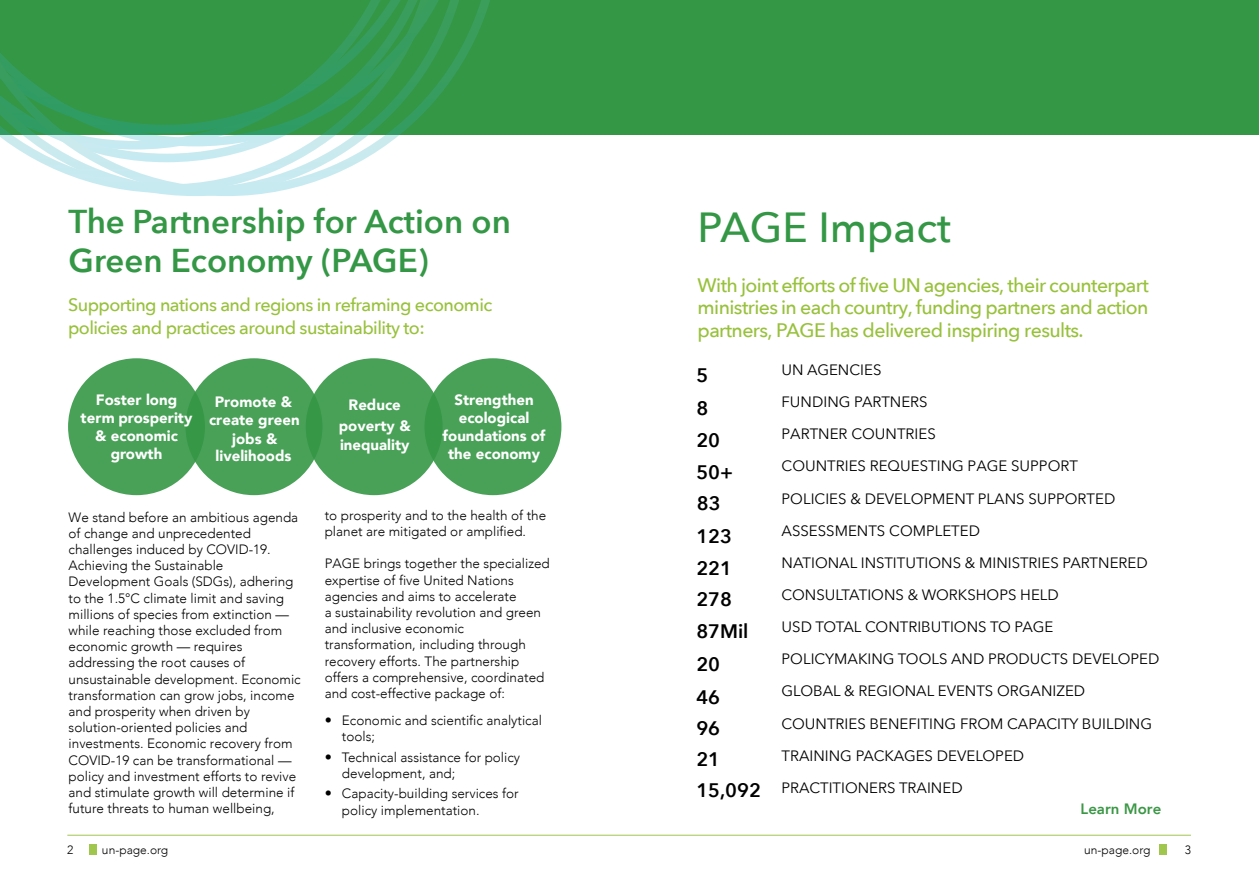
<style>
.page{position:relative;width:1259px;height:893px;background:#fff}
.page>*{position:absolute;margin:0;border:0;box-sizing:border-box;transform-origin:0 0}
.HEAD_XL{font:500 42px "Avenir Next";color:#349745}
.BODY_HIGHLIGHTS{font:600 33px/39.6px "Avenir Next";color:#349745}
.HEAD_XL-2{font:500 19.5px/22.5px "Avenir Next";letter-spacing:-.03em;color:#98c13c;text-align:justify}
.BODY_HIGHLIGHTS-2{font:600 19.5px "Avenir Next";color:#000}
.BODY_HIGHLIGHTS-3{font:500 18px/22.5px "Avenir Next";letter-spacing:-.03em;color:#98c13c}
.BODY_HIGHLIGHTS-4{font:15px/32.1px "Avenir Next";color:#000}
.BODY{font:900 15px/18px "Avenir";color:#fff;text-align:center}
.t1{font:800 15px "Avenir";color:#3a9745}
.BODY-2{font:300 13.5px/16.2px "Avenir";color:#000}
.t2{font:300 12px "Avenir";color:#000}
.s1{font-size:14.25px}
</style>
<div class="page">
<div style="left:89px;top:844px;width:8px;height:11px;background:#a1c64d"></div>
<div style="left:1159px;top:844px;width:8px;height:11px;background:#a1c64d"></div>
<div style="left:0;top:0;width:1259px;height:135px;background:#349745"></div>
<svg style="left:0;top:0;width:490px;height:196px"></svg>
<hr style="left:67px;top:835px;width:1124px;height:1px;background:#a1c64d">
<div style="left:68px;top:358px;width:137px;height:137px;background:#48a157;border-radius:50%"></div>
<div style="left:306px;top:358px;width:137px;height:137px;background:#48a157;border-radius:50%"></div>
<svg style="left:185px;top:358px;width:137px;height:137px;background:#46a055"></svg>
<div style="left:424px;top:358px;width:137px;height:137px;background:#48a157;border-radius:50%"></div>
<p class="BODY_HIGHLIGHTS" style="left:69px;top:201px;width:444px">The Partnership for Action on<br>Green Economy (PAGE)</p>
<p class="BODY_HIGHLIGHTS-3" style="left:68px;top:293px;width:426px">Supporting nations and regions in reframing economic policies and practices around sustainability to:</p>
<p class="BODY" style="left:81px;top:391px;width:113px">Foster long term prosperity &amp; economic growth</p>
<p class="BODY" style="left:209px;top:392px;width:92px;line-height:18.6px">Promote &amp; create green jobs &amp;</p>
<p class="BODY" style="left:216px;top:447px;width:77px">livelihoods</p>
<p class="BODY" style="left:339px;top:394px;width:73px;line-height:20.2px">Reduce poverty &amp; inequality</p>
<p class="BODY" style="left:443px;top:390px;width:104px">Strengthen ecological foundations of the economy</p>
<p class="BODY-2" style="left:69px;top:509px;width:234px">We stand before an ambitious agenda of change and unprecedented challenges induced by COVID-19.<br>Achieving the Sustainable Development Goals (SDGs), adhering to the 1.5°C climate limit and saving millions of species from extinction — while reaching those excluded from economic growth — requires addressing the root causes of unsustainable development. Economic transformation can grow jobs, income and prosperity when driven by solution-oriented policies and investments. Economic recovery from COVID-19 can be transformational — policy and investment efforts to revive and stimulate growth will determine if future threats to human wellbeing,</p>
<p class="BODY-2" style="left:325px;top:507px;width:223px">to prosperity and to the health of the planet are mitigated or amplified.</p>
<p class="BODY-2" style="left:325px;top:556px;width:227px">PAGE brings together the specialized expertise of five United Nations agencies and aims to accelerate<br>a sustainability revolution and green and inclusive economic transformation, including through recovery efforts. The partnership offers a comprehensive, coordinated and cost-effective package of:</p>
<p class="BODY-2" style="left:342px;top:712px;width:202px;text-indent:-17px"><span class="s1">•</span> Economic and scientific analytical tools;</p>
<p class="BODY-2" style="left:342px;top:749px;width:180px;text-indent:-17px"><span class="s1">•</span> Technical assistance for policy development, and;</p>
<p class="BODY-2" style="left:342px;top:785px;width:178px;line-height:17px;text-indent:-17px"><span class="s1">•</span> Capacity-building services for policy implementation.</p>
<p class="HEAD_XL" style="left:697px;top:191px;width:255px">PAGE Impact</p>
<p class="HEAD_XL-2" style="left:697px;top:273px;width:453px">With joint efforts of five UN agencies, their counterpart ministries in each country, funding partners and action partners, PAGE has delivered inspiring results.</p>
<p class="BODY_HIGHLIGHTS-2" style="left:696px;top:359px;width:13px">5</p>
<p class="BODY_HIGHLIGHTS-2" style="left:696px;top:392px;width:13px">8</p>
<p class="BODY_HIGHLIGHTS-2" style="left:696px;top:423px;width:25px">20</p>
<p class="BODY_HIGHLIGHTS-2" style="left:696px;top:456px;width:38px">50+</p>
<p class="BODY_HIGHLIGHTS-2" style="left:697px;top:487px;width:25px">83</p>
<p class="BODY_HIGHLIGHTS-2" style="left:696px;top:520px;width:37px">123</p>
<p class="BODY_HIGHLIGHTS-2" style="left:696px;top:551px;width:37px">221</p>
<p class="BODY_HIGHLIGHTS-2" style="left:696px;top:582px;width:37px">278</p>
<p class="BODY_HIGHLIGHTS-2" style="left:696px;top:614px;width:54px">87Mil</p>
<p class="BODY_HIGHLIGHTS-2" style="left:696px;top:647px;width:25px">20</p>
<p class="BODY_HIGHLIGHTS-2" style="left:696px;top:680px;width:25px">46</p>
<p class="BODY_HIGHLIGHTS-2" style="left:696px;top:712px;width:25px">96</p>
<p class="BODY_HIGHLIGHTS-2" style="left:696px;top:742px;width:25px">21</p>
<p class="BODY_HIGHLIGHTS-2" style="left:696px;top:774px;width:66px">15,092</p>
<p class="BODY_HIGHLIGHTS-4" style="left:781px;top:353px;width:379px">UN AGENCIES<br>FUNDING PARTNERS<br>PARTNER COUNTRIES<br>COUNTRIES REQUESTING PAGE SUPPORT<br>POLICIES &amp; DEVELOPMENT PLANS SUPPORTED<br>ASSESSMENTS COMPLETED<br>NATIONAL INSTITUTIONS &amp; MINISTRIES PARTNERED<br>CONSULTATIONS &amp; WORKSHOPS HELD<br>USD TOTAL CONTRIBUTIONS TO PAGE<br>POLICYMAKING TOOLS AND PRODUCTS DEVELOPED<br>GLOBAL &amp; REGIONAL EVENTS ORGANIZED<br>COUNTRIES BENEFITING FROM CAPACITY BUILDING<br>TRAINING PACKAGES DEVELOPED<br>PRACTITIONERS TRAINED</p>
<p class="t1" style="left:1080px;top:797px;width:82px">Learn More</p>
<p class="t2" style="left:67px;top:843px;width:8px">2</p>
<p class="t2" style="left:102px;top:843px;width:68px">un-page.org</p>
<p class="t2" style="left:1084px;top:843px;width:68px">un-page.org</p>
<p class="t2" style="left:1184px;top:843px;width:8px">3</p>
</div>
